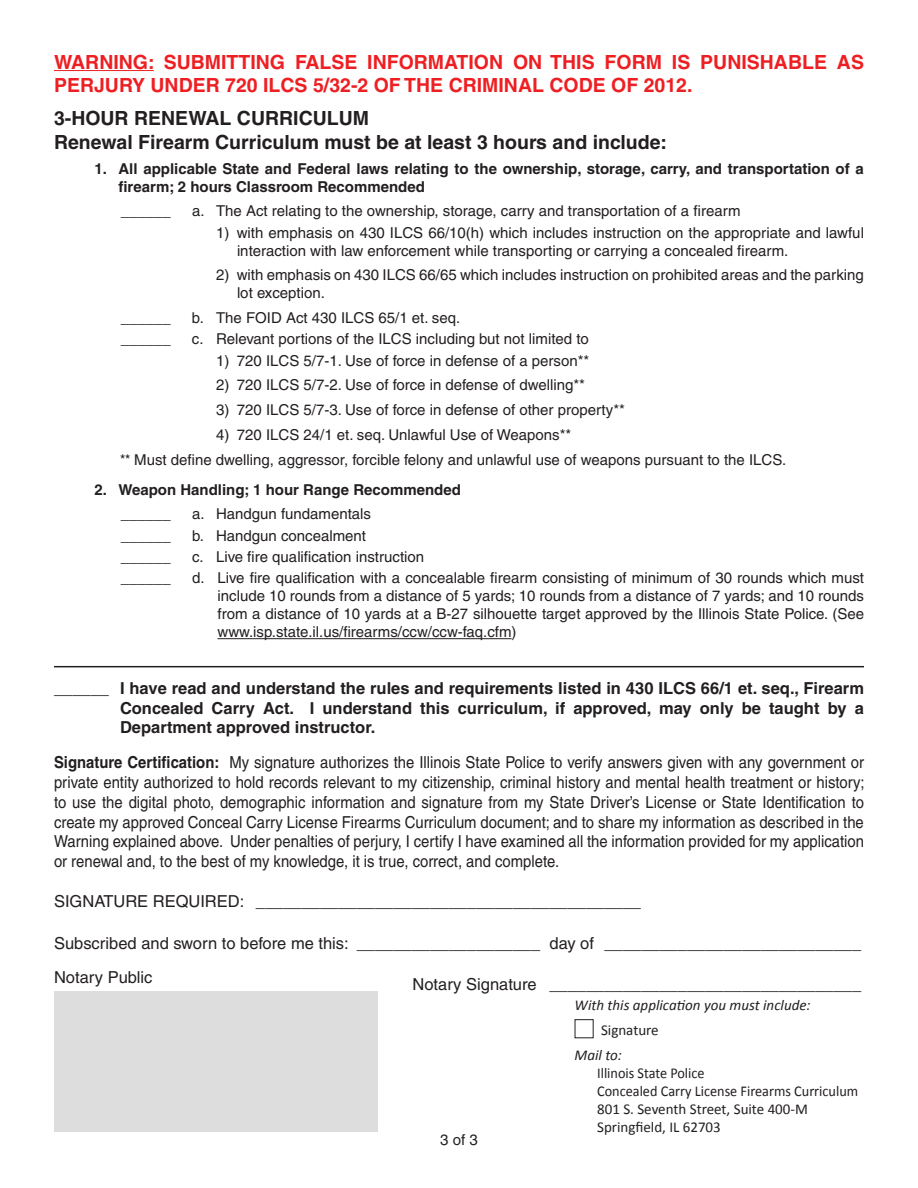
<style>
.page{position:relative;width:918px;height:1188px;background:#fff}
.page>*{position:absolute;margin:0;border:0;box-sizing:border-box;transform-origin:0 0}
.t1{font:700 19.5px/23.4px "Helvetica";color:#ee1f23}
.t2{font:700 19.5px/23.4px "Helvetica";color:#231f20}
.t3{font:16.5px/19.8px "Helvetica";color:#231f20;text-align:justify;scale:.9 1}
.t4{font:16.5px/34px "Helvetica";color:#231f20}
.t5{font:700 16.5px/19.5px "Helvetica";color:#231f20;text-align:justify}
.t6{font:15px/18px "Helvetica";color:#231f20}
.t7{font:700 15px/18px "Helvetica";color:#231f20}
.t8{font:15px/18px "Calibri";color:#231f20;scale:.95 1}
.t9{font:italic 15px "Calibri";color:#231f20}
.t10{font:15px "Calibri";color:#231f20}
.s1{font-weight:700}
</style>
<div class="page">
<hr style="left:218px;top:638px;width:294px;height:1px;background:#231f20">
<hr style="left:54px;top:666px;width:810px;height:1px;background:#231f20">
<hr style="left:54px;top:70px;width:100px;height:1px;background:#ee1f23">
<div style="left:54px;top:991px;width:324px;height:140px;background:#dedddd"></div>
<h1 class="t1" style="left:54px;top:50px;width:812px">WARNING: SUBMITTING FALSE INFORMATION ON THIS FORM IS PUNISHABLE AS<br>PERJURY UNDER 720 ILCS 5/32-2 OF THE CRIMINAL CODE OF 2012.</h1>
<h1 class="t2" style="left:54px;top:107px;width:615px">3-HOUR RENEWAL CURRICULUM<br>Renewal Firearm Curriculum must be at least 3 hours and include:</h1>
<p class="t7" style="left:118px;top:159px;width:747px;text-indent:-24px">1. All applicable State and Federal laws relating to the ownership, storage, carry, and transportation of a firearm; 2 hours Classroom Recommended</p>
<p class="t6" style="left:121px;top:202px;width:52px">______</p>
<p class="t6" style="left:192px;top:202px;width:550px">a. The Act relating to the ownership, storage, carry and transportation of a firearm</p>
<p class="t6" style="left:237px;top:223px;width:628px;text-indent:-21px">1) with emphasis on 430 ILCS 66/10(h) which includes instruction on the appropriate and lawful interaction with law enforcement while transporting or carrying a concealed firearm.</p>
<p class="t6" style="left:237px;top:266px;width:628px;text-indent:-21px">2) with emphasis on 430 ILCS 66/65 which includes instruction on prohibited areas and the parking lot exception.</p>
<p class="t6" style="left:121px;top:309px;width:52px">______</p>
<p class="t6" style="left:192px;top:309px;width:270px">b. The FOID Act 430 ILCS 65/1 et. seq.</p>
<p class="t6" style="left:192px;top:330px;width:398px">c. Relevant portions of the ILCS including but not limited to</p>
<p class="t6" style="left:216px;top:351px;width:375px">1) 720 ILCS 5/7-1. Use of force in defense of a person**</p>
<p class="t6" style="left:216px;top:376px;width:371px">2) 720 ILCS 5/7-2. Use of force in defense of dwelling**</p>
<p class="t6" style="left:216px;top:401px;width:411px">3) 720 ILCS 5/7-3. Use of force in defense of other property**</p>
<p class="t6" style="left:120px;top:422px;width:668px;line-height:24.8px;text-indent:96px">4) 720 ILCS 24/1 et. seq. Unlawful Use of Weapons**<br>** Must define dwelling, aggressor, forcible felony and unlawful use of weapons pursuant to the ILCS.</p>
<p class="t7" style="left:95px;top:480px;width:368px">2. Weapon Handling; 1 hour Range Recommended</p>
<p class="t6" style="left:121px;top:505px;width:52px">______</p>
<p class="t6" style="left:121px;top:330px;width:52px">______</p>
<p class="t6" style="left:192px;top:505px;width:181px">a. Handgun fundamentals</p>
<p class="t6" style="left:121px;top:526px;width:52px">______</p>
<p class="t6" style="left:192px;top:526px;width:176px">b. Handgun concealment</p>
<p class="t6" style="left:121px;top:548px;width:52px">______</p>
<p class="t6" style="left:192px;top:546px;width:674px;line-height:21.3px">c. Live fire qualification instruction<br>d. Live fire qualification with a concealable firearm consisting of minimum of 30 rounds which must</p>
<p class="t6" style="left:218px;top:587px;width:648px;text-align:justify">include 10 rounds from a distance of 5 yards; 10 rounds from a distance of 7 yards; and 10 rounds from a distance of 10 yards at a B-27 silhouette target approved by the Illinois State Police. (See www.isp.state.il.us/firearms/ccw/ccw-faq.cfm)</p>
<p class="t5" style="left:120px;top:679px;width:746px">I have read and understand the rules and requirements listed in 430 ILCS 66/1 et. seq., Firearm Concealed Carry Act. I understand this curriculum, if approved, may only be taught by a Department approved instructor.</p>
<p class="t3" style="left:54px;top:753px;width:902px"><span class="s1">Signature Certification:</span> My signature authorizes the Illinois State Police to verify answers given with any government or private entity authorized to hold records relevant to my citizenship, criminal history and mental health treatment or history; to use the digital photo, demographic information and signature from my State Driver’s License or State Identification to create my approved Conceal Carry License Firearms Curriculum document; and to share my information as described in the Warning explained above. Under penalties of perjury, I certify I have examined all the information provided for my application or renewal and, to the best of my knowledge, it is true, correct, and complete.</p>
<p class="t4" style="left:54px;top:884px;width:589px">SIGNATURE REQUIRED: __________________________________________</p>
<p class="t4" style="left:54px;top:926px;width:809px">Subscribed and sworn to before me this: ____________________ day of ____________________________<br>Notary Public</p>
<p class="t4" style="left:412px;top:968px;width:450px">Notary Signature __________________________________</p>
<p class="t6" style="left:440px;top:1131px;width:39px">3 of 3</p>
<p class="t9" style="left:575px;top:994px;width:237px">With this application you must include:</p>
<p class="t10" style="left:601px;top:1021px;width:59px">Signature</p>
<p class="t9" style="left:575px;top:1045px;width:49px">Mail to:</p>
<p class="t8" style="left:597px;top:1064px;width:276px">Illinois State Police<br>Concealed Carry License Firearms Curriculum<br>801 S. Seventh Street, Suite 400-M<br>Springfield, IL 62703</p>
</div>
